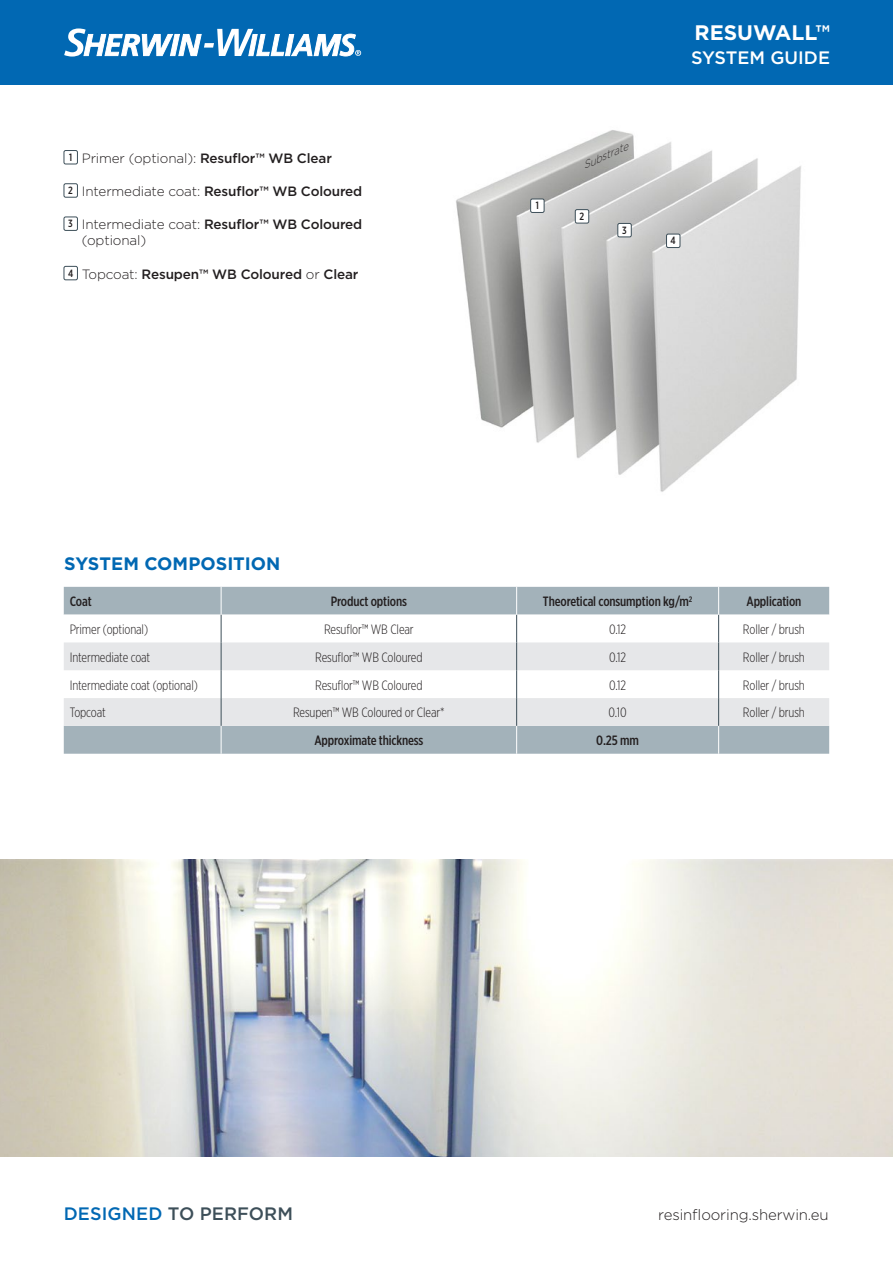
<style>
.page{position:relative;width:893px;height:1263px;background:#fff}
.page>*{position:absolute;margin:0;border:0;box-sizing:border-box;transform-origin:0 0}
.t1{font:700 21px "Gotham";color:#fff}
.t2{font:500 18px "Gotham";letter-spacing:.005em;color:#3d4f59}
.Section_description{font:700 18px "Gotham";color:#0168b3}
.t3{font:500 18px "Gotham";color:#fff}
.t4{font:300 15px "Gotham";letter-spacing:-.01em;color:#231f20}
.Table_Body{font:300 13.5px "Gotham X Narrow";letter-spacing:-.01em;color:#231f20}
.Table_body_text{font:500 13.5px "Gotham X Narrow";letter-spacing:-.01em;color:#231f20}
.Coat{font:300 13.5px/16.2px "Gotham";letter-spacing:-.01em;color:#231f20}
.Coat-2{font:500 13.5px "Gotham";letter-spacing:-.01em;color:#231f20}
.t5{font:italic 300 10.5px "Gotham";color:#231f20}
.t6{font:500 10.5px "Gotham X Narrow";color:#231f20}
.s1{font-weight:500}
.s2{font-weight:300}
.s3{color:#0168b3}
</style>
<div class="page">
<div style="left:0;top:0;width:893px;height:85px;background:#0168b3"></div>
<svg style="left:64px;top:28px;width:297px;height:190px"></svg>
<img style="left:456px;top:130px;width:345px;height:362px">
<div style="left:64px;top:151px;width:13px;height:13px;background:#fff;border-radius:2px"></div>
<div style="left:64px;top:150px;width:14px;height:14px;border:1px solid #3d4f59;border-radius:2px"></div>
<div style="left:64px;top:184px;width:13px;height:13px;background:#fff;border-radius:2px"></div>
<div style="left:64px;top:184px;width:14px;height:13px;border:1px solid #3d4f59;border-radius:2px"></div>
<div style="left:64px;top:217px;width:14px;height:14px;border:1px solid #3d4f59;border-radius:2px"></div>
<div style="left:64px;top:266px;width:14px;height:14px;border:1px solid #3d4f59;border-radius:2px"></div>
<div style="left:531px;top:199px;width:13px;height:13px;background:#fff;border-radius:2px"></div>
<div style="left:530px;top:199px;width:14px;height:14px;border:1px solid #3d4f59;border-radius:2px"></div>
<div style="left:575px;top:210px;width:14px;height:13px;background:#fff;border-radius:2px"></div>
<div style="left:575px;top:209px;width:14px;height:14px;border:1px solid #3d4f59;border-radius:2px"></div>
<div style="left:618px;top:223px;width:13px;height:14px;background:#fff;border-radius:2px"></div>
<div style="left:618px;top:223px;width:13px;height:14px;border:1px solid #3d4f59;border-radius:2px"></div>
<div style="left:666px;top:234px;width:14px;height:14px;background:#fff;border-radius:2px"></div>
<div style="left:666px;top:234px;width:14px;height:14px;border:1px solid #3d4f59;border-radius:2px"></div>
<div style="left:64px;top:587px;width:765px;height:167px;background:#a3b2ba"></div>
<svg style="left:64px;top:615px;width:765px;height:27px"></svg>
<svg style="left:64px;top:642px;width:765px;height:84px;fill:#e6e7e9"></svg>
<svg style="left:221px;top:587px;width:1px;height:167px"></svg>
<svg style="left:516px;top:587px;width:1px;height:167px"></svg>
<svg style="left:718px;top:587px;width:1px;height:167px"></svg>
<img style="left:0;top:859px;width:893px;height:298px">
<p class="t6" style="left:69px;top:151px;width:5px">1</p>
<p class="Coat" style="left:82px;top:149px;width:252px">Primer (optional): <span class="s1">Resuflor™ WB Clear</span></p>
<p class="t6" style="left:68px;top:184px;width:6px">2</p>
<p class="Coat-2" style="left:82px;top:182px;width:282px"><span class="s2">Intermediate coat:</span> Resuflor™ WB Coloured</p>
<p class="t6" style="left:68px;top:217px;width:6px">3</p>
<p class="Coat" style="left:82px;top:216px;width:282px">Intermediate coat: <span class="s1">Resuflor™ WB Coloured </span>(optional)</p>
<p class="t6" style="left:68px;top:267px;width:7px">4</p>
<p class="Coat-2" style="left:82px;top:265px;width:278px"><span class="s2">Topcoat:</span> Resupen™ WB Coloured <span class="s2">or</span> Clear</p>
<p class="t6" style="left:536px;top:199px;width:5px">1</p>
<p class="t5" style="left:580px;top:160px;width:50px;rotate:-25deg">Substrate</p>
<p class="t6" style="left:580px;top:210px;width:6px">2</p>
<p class="t6" style="left:622px;top:224px;width:6px">3</p>
<h1 class="t1" style="left:695px;top:19px;width:137px">RESUWALL™</h1>
<h2 class="t3" style="left:691px;top:46px;width:140px">SYSTEM GUIDE</h2>
<p class="t6" style="left:671px;top:234px;width:7px">4</p>
<p class="Section_description" style="left:64px;top:551px;width:218px">SYSTEM COMPOSITION</p>
<p class="Table_body_text" style="left:70px;top:593px;width:23px">Coat</p>
<p class="Table_body_text" style="left:331px;top:593px;width:78px">Product options</p>
<p class="Table_body_text" style="left:543px;top:593px;width:151px">Theoretical consumption kg/m<sup>2</sup></p>
<p class="Table_body_text" style="left:746px;top:593px;width:56px">Application</p>
<p class="Table_Body" style="left:70px;top:621px;width:80px">Primer (optional)</p>
<p class="Table_Body" style="left:324px;top:621px;width:91px">Resuflor™ WB Clear</p>
<p class="Table_Body" style="left:609px;top:621px;width:19px">0.12</p>
<p class="Table_Body" style="left:743px;top:621px;width:63px">Roller / brush</p>
<p class="Table_Body" style="left:70px;top:649px;width:82px">Intermediate coat</p>
<p class="Table_Body" style="left:315px;top:649px;width:109px">Resuflor™ WB Coloured</p>
<p class="Table_Body" style="left:609px;top:649px;width:19px">0.12</p>
<p class="Table_Body" style="left:743px;top:649px;width:63px">Roller / brush</p>
<p class="Table_Body" style="left:70px;top:677px;width:130px">Intermediate coat (optional)</p>
<p class="Table_Body" style="left:315px;top:677px;width:109px">Resuflor™ WB Coloured</p>
<p class="Table_Body" style="left:609px;top:677px;width:19px">0.12</p>
<p class="Table_Body" style="left:743px;top:677px;width:63px">Roller / brush</p>
<p class="Table_Body" style="left:70px;top:705px;width:38px">Topcoat</p>
<p class="Table_Body" style="left:293px;top:705px;width:153px">Resupen™ WB Coloured or Clear*</p>
<p class="Table_Body" style="left:609px;top:705px;width:20px">0.10</p>
<p class="Table_Body" style="left:743px;top:705px;width:63px">Roller / brush</p>
<p class="Table_body_text" style="left:314px;top:732px;width:111px">Approximate thickness</p>
<p class="Table_body_text" style="left:596px;top:732px;width:44px">0.25 mm</p>
<h2 class="t2" style="left:64px;top:1202px;width:231px"><span class="s3">DESIGNED</span> TO PERFORM</h2>
<p class="t4" style="left:658px;top:1206px;width:172px">resinflooring.sherwin.eu</p>
</div>
